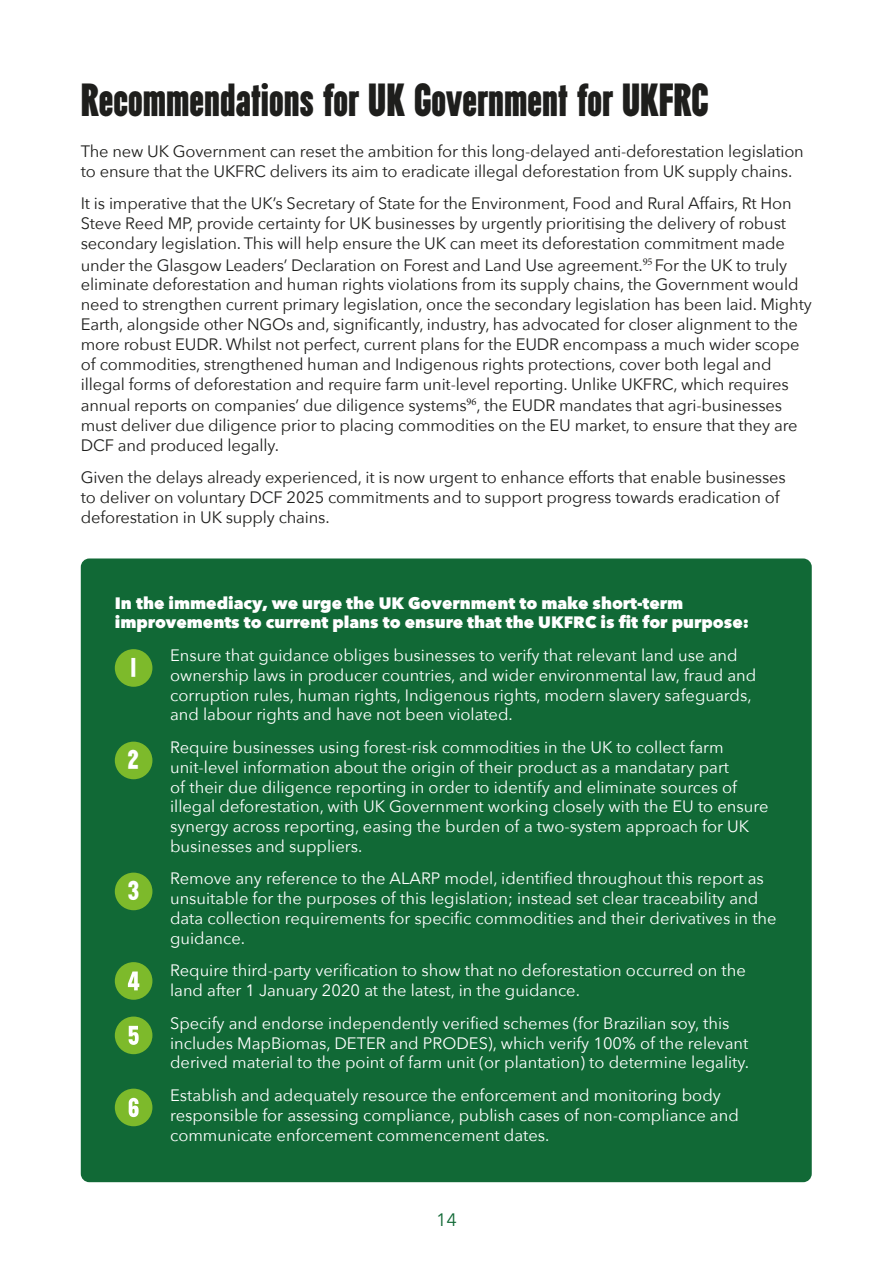
<style>
.page{position:relative;width:893px;height:1263px;background:#fff}
.page>*{position:absolute;margin:0;border:0;box-sizing:border-box;transform-origin:0 0}
.t1{font:700 46.5px "BN Nautic Grotesk";color:#1e1e1c}
.t2{font:700 27px "BN Nautic Grotesk";color:#fff}
.t3{font:18px "Avenir Next";color:#116936}
.t4{font:16.5px/19.8px "Avenir Next";letter-spacing:-.01em;color:#1e1e1c}
.t5{font:16.5px/19.8px "Avenir Next";color:#fff}
.t6{font:800 16.5px/19.8px "Avenir Next";color:#fff}
</style>
<div class="page">
<div style="left:81px;top:558px;width:731px;height:624px;background:#116936;border-radius:9px"></div>
<div style="left:115px;top:649px;width:37px;height:38px;background:#7dba2b;border-radius:19px"></div>
<div style="left:115px;top:742px;width:37px;height:37px;background:#7dba2b;border-radius:19px"></div>
<div style="left:115px;top:873px;width:37px;height:37px;background:#7dba2b;border-radius:19px"></div>
<div style="left:115px;top:962px;width:37px;height:38px;background:#7dba2b;border-radius:19px"></div>
<svg style="left:128px;top:971px;width:11px;height:19px"></svg>
<div style="left:115px;top:1016px;width:37px;height:38px;background:#7dba2b;border-radius:19px"></div>
<svg style="left:129px;top:1026px;width:10px;height:19px"></svg>
<div style="left:115px;top:1089px;width:37px;height:37px;background:#7dba2b;border-radius:19px"></div>
<svg style="left:129px;top:1098px;width:10px;height:19px"></svg>
<p class="t1" style="left:81px;top:78px;width:629px">Recommendations for UK Government for UKFRC</p>
<p class="t4" style="left:81px;top:141px;width:725px">The new UK Government can reset the ambition for this long-delayed anti-deforestation legislation to ensure that the UKFRC delivers its aim to eradicate illegal deforestation from UK supply chains.</p>
<p class="t4" style="left:81px;top:193px;width:712px">It is imperative that the UK’s Secretary of State for the Environment, Food and Rural Affairs, Rt Hon<br>Steve Reed MP, provide certainty for UK businesses by urgently prioritising the delivery of robust secondary legislation. This will help ensure the UK can meet its deforestation commitment made</p>
<p class="t4" style="left:81px;top:254px;width:732px">under the Glasgow Leaders’ Declaration on Forest and Land Use agreement.<sup>95</sup> For the UK to truly eliminate deforestation and human rights violations from its supply chains, the Government would need to strengthen current primary legislation, once the secondary legislation has been laid. Mighty Earth, alongside other NGOs and, significantly, industry, has advocated for closer alignment to the more robust EUDR. Whilst not perfect, current plans for the EUDR encompass a much wider scope of commodities, strengthened human and Indigenous rights protections, cover both legal and illegal forms of deforestation and require farm unit-level reporting. Unlike UKFRC, which requires</p>
<p class="t4" style="left:81px;top:395px;width:718px">annual reports on companies’ due diligence systems<sup>96</sup>, the EUDR mandates that agri-businesses must deliver due diligence prior to placing commodities on the EU market, to ensure that they are<br>DCF and produced legally.</p>
<p class="t4" style="left:81px;top:467px;width:707px">Given the delays already experienced, it is now urgent to enhance efforts that enable businesses to deliver on voluntary DCF 2025 commitments and to support progress towards eradication of deforestation in UK supply chains.</p>
<p class="t6" style="left:115px;top:593px;width:636px">In the immediacy, we urge the UK Government to make short-term improvements to current plans to ensure that the UKFRC is fit for purpose:</p>
<p class="t5" style="left:170px;top:645px;width:588px">Ensure that guidance obliges businesses to verify that relevant land use and ownership laws in producer countries, and wider environmental law, fraud and corruption rules, human rights, Indigenous rights, modern slavery safeguards, and labour rights and have not been violated.</p>
<p class="t5" style="left:170px;top:736px;width:600px">Require businesses using forest-risk commodities in the UK to collect farm unit-level information about the origin of their product as a mandatary part<br>of their due diligence reporting in order to identify and eliminate sources of illegal deforestation, with UK Government working closely with the EU to ensure synergy across reporting, easing the burden of a two-system approach for UK businesses and suppliers.</p>
<p class="t5" style="left:170px;top:868px;width:608px">Remove any reference to the ALARP model, identified throughout this report as unsuitable for the purposes of this legislation; instead set clear traceability and data collection requirements for specific commodities and their derivatives in the guidance.</p>
<p class="t5" style="left:170px;top:960px;width:577px">Require third-party verification to show that no deforestation occurred on the land after 1 January 2020 at the latest, in the guidance.</p>
<p class="t5" style="left:170px;top:1012px;width:581px">Specify and endorse independently verified schemes (for Brazilian soy, this includes MapBiomas, DETER and PRODES), which verify 100% of the relevant derived material to the point of farm unit (or plantation) to determine legality.</p>
<p class="t5" style="left:170px;top:1085px;width:570px">Establish and adequately resource the enforcement and monitoring body responsible for assessing compliance, publish cases of non-compliance and communicate enforcement commencement dates.</p>
<h2 class="t2" style="left:131px;top:655px;width:7px">1</h2>
<h2 class="t2" style="left:128px;top:747px;width:12px">2</h2>
<h2 class="t2" style="left:128px;top:878px;width:12px">3</h2>
<p class="t3" style="left:436px;top:1204px;width:22px">14</p>
</div>
